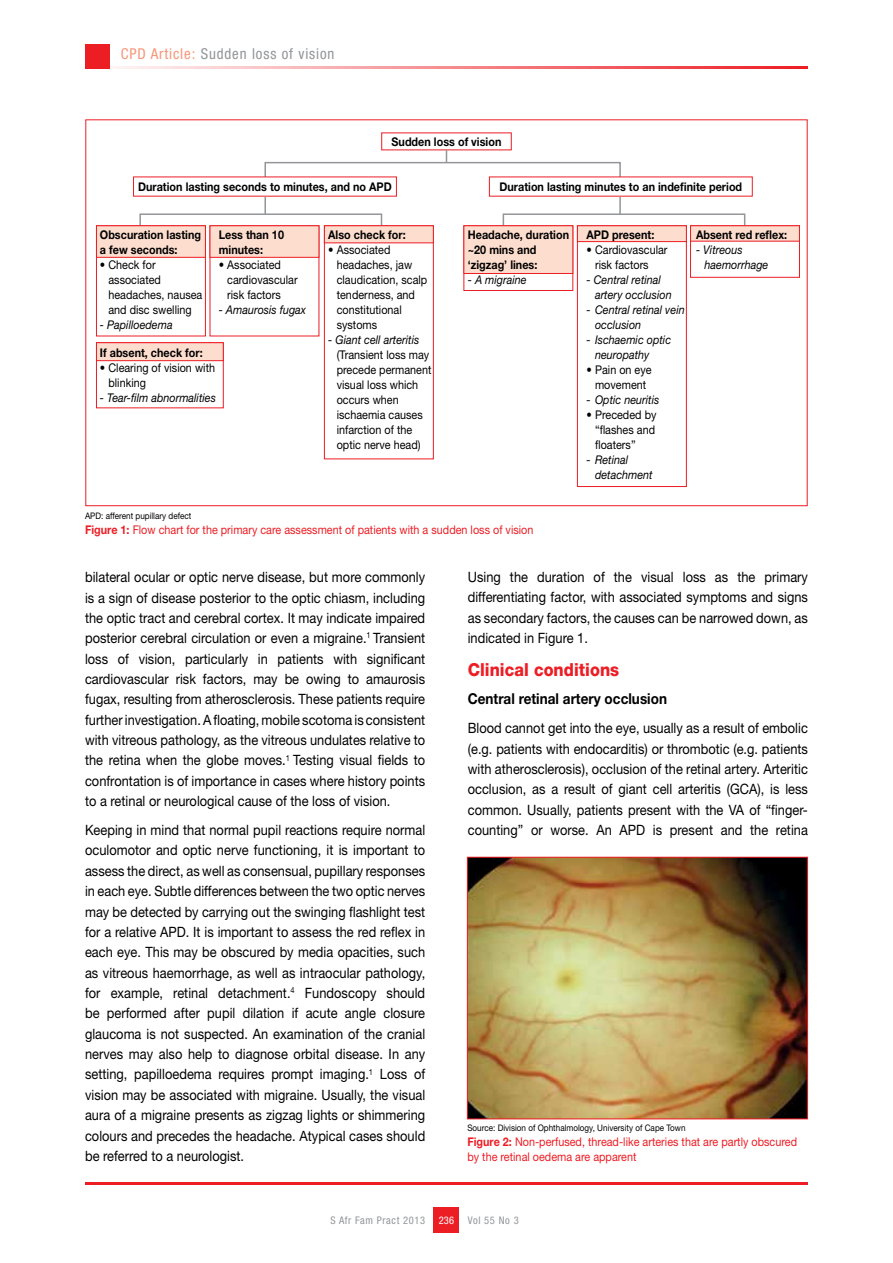
<style>
.page{position:relative;width:893px;height:1263px;background:#fff}
.page>*{position:absolute;margin:0;border:0;box-sizing:border-box;transform-origin:0 0}
.t1{font:800 18px "Helvetica Neue LT Std";color:#ed1d24;scale:.9 1}
.t2{font:condensed 15px "Helvetica Neue LT Std";letter-spacing:.06em;color:#939598}
.t3{font:700 15px "Helvetica Neue LT Std";color:#000;scale:.9 1}
.t4{font:14.25px/20.4px "Helvetica Neue LT Std";color:#000;text-align:justify;scale:.9 1}
.t5{font:12px/15px "Helvetica Neue LT Std";color:#000;scale:.9 1}
.t6{font:700 12px/15px "Helvetica Neue LT Std";color:#000;scale:.9 1}
.t7{font:italic 12px/15px "Helvetica Neue LT Std";color:#000;scale:.9 1}
.t8{font:12px/15px "Helvetica Neue LT Std";color:#ed1d24;scale:.9 1}
.t9{font:condensed 10.5px "Helvetica Neue LT Std";letter-spacing:.06em;color:#939598}
.t10{font:condensed 10.5px "Helvetica Neue LT Std";color:#fff}
.t11{font:9px "Helvetica Neue LT Std";color:#000;scale:.9 1}
.s1{color:#f79679}
.s2{font-weight:700}
</style>
<div class="page">
<hr style="left:85px;top:66px;width:723px;height:2px;background:#ed1d24">
<div style="left:85px;top:44px;width:24px;height:24px;background:#ed1d24"></div>
<div style="left:434px;top:1208px;width:25px;height:25px;background:#ed1d24"></div>
<hr style="left:85px;top:1182px;width:723px;height:2px;background:#ed1d24">
<div style="left:139px;top:213px;width:243px;height:14px;border:2px solid #939598"></div>
<div style="left:503px;top:213px;width:242px;height:14px;border:2px solid #939598"></div>
<div style="left:324px;top:225px;width:110px;height:234px;background:#fff;border:1px solid #ed1d24"></div>
<div style="left:463px;top:225px;width:110px;height:66px;background:#fff;border:1px solid #ed1d24"></div>
<div style="left:577px;top:225px;width:110px;height:262px;background:#fff;border:1px solid #ed1d24"></div>
<div style="left:690px;top:225px;width:110px;height:53px;background:#fff;border:1px solid #ed1d24"></div>
<div style="left:210px;top:225px;width:109px;height:33px;background:#fdddce;border:1px solid #ed1d24"></div>
<div style="left:324px;top:225px;width:110px;height:18px;background:#fdddce;border:1px solid #ed1d24"></div>
<div style="left:463px;top:225px;width:110px;height:49px;background:#fdddce;border:1px solid #ed1d24"></div>
<div style="left:577px;top:225px;width:110px;height:17px;background:#fdddce;border:1px solid #ed1d24"></div>
<div style="left:690px;top:225px;width:110px;height:17px;background:#fdddce;border:1px solid #ed1d24"></div>
<div style="left:96px;top:225px;width:110px;height:111px;background:#fff;border:1px solid #ed1d24"></div>
<div style="left:96px;top:342px;width:128px;height:66px;background:#fff;border:1px solid #ed1d24"></div>
<div style="left:96px;top:225px;width:110px;height:33px;background:#fdddce;border:1px solid #ed1d24"></div>
<div style="left:96px;top:342px;width:128px;height:19px;background:#fdddce;border:1px solid #ed1d24"></div>
<div style="left:264px;top:162px;width:357px;height:53px;border:2px solid #939598"></div>
<div style="left:134px;top:177px;width:262px;height:19px;background:#fff"></div>
<div style="left:489px;top:177px;width:263px;height:19px;background:#fff"></div>
<img style="left:469px;top:859px;width:337px;height:258px">
<div style="left:467px;top:857px;width:341px;height:262px;border:1px solid #ed1d24"></div>
<svg style="left:446px;top:150px;width:1px;height:12px"></svg>
<p class="t2" style="left:121px;top:45px;width:215px"><span class="s1">CPD Article:</span> Sudden loss of vision</p>
<p class="t6" style="left:392px;top:134px;width:124px">Sudden loss of vision</p>
<p class="t6" style="left:138px;top:179px;width:283px">Duration lasting seconds to minutes, and no APD</p>
<p class="t6" style="left:100px;top:227px;width:114px">Obscuration lasting a few seconds:</p>
<p class="t5" style="left:108px;top:257px;width:106px;text-indent:-8px">• Check for associated headaches, nausea and disc swelling</p>
<p class="t7" style="left:100px;top:317px;width:82px">- Papilloedema</p>
<p class="t6" style="left:100px;top:345px;width:116px">If absent, check for:</p>
<p class="t5" style="left:108px;top:360px;width:120px;text-indent:-8px">• Clearing of vision with blinking</p>
<p class="t7" style="left:100px;top:390px;width:130px">- Tear-film abnormalities</p>
<p class="t6" style="left:219px;top:227px;width:74px">Less than 10 minutes:</p>
<p class="t5" style="left:227px;top:257px;width:80px;text-indent:-8px">• Associated cardiovascular risk factors</p>
<p class="t7" style="left:219px;top:302px;width:99px">- Amaurosis fugax</p>
<p class="t6" style="left:328px;top:227px;width:88px">Also check for:</p>
<p class="t5" style="left:337px;top:242px;width:102px;text-indent:-8px">• Associated headaches, jaw claudication, scalp tenderness, and constitutional systoms</p>
<p class="t7" style="left:328px;top:332px;width:103px">- Giant cell arteritis</p>
<p class="t5" style="left:337px;top:347px;width:107px">(Transient loss may precede permanent visual loss which occurs when ischaemia causes infarction of the optic nerve head)</p>
<p class="t6" style="left:499px;top:179px;width:271px">Duration lasting minutes to an indefinite period</p>
<p class="t6" style="left:468px;top:227px;width:114px">Headache, duration ~20 mins and ‘zigzag’ lines:</p>
<p class="t7" style="left:468px;top:272px;width:67px">- A migraine</p>
<p class="t6" style="left:587px;top:227px;width:77px">APD present:</p>
<p class="t5" style="left:595px;top:242px;width:82px;text-indent:-8px">• Cardiovascular risk factors</p>
<p class="t7" style="left:595px;top:272px;width:87px;text-indent:-8px">- Central retinal artery occlusion</p>
<p class="t7" style="left:595px;top:302px;width:101px;text-indent:-8px">- Central retinal vein occlusion</p>
<p class="t7" style="left:595px;top:332px;width:86px;text-indent:-8px">- Ischaemic optic neuropathy</p>
<p class="t5" style="left:587px;top:362px;width:74px;text-align:center">• Pain on eye movement</p>
<p class="t7" style="left:587px;top:392px;width:82px">- Optic neuritis</p>
<p class="t5" style="left:595px;top:407px;width:70px;text-align:justify;text-indent:-8px">• Preceded by “flashes and floaters”</p>
<p class="t7" style="left:595px;top:452px;width:66px;text-indent:-8px">- Retinal detachment</p>
<p class="t6" style="left:696px;top:227px;width:103px">Absent red reflex:</p>
<p class="t7" style="left:704px;top:242px;width:72px;text-indent:-8px">- Vitreous haemorrhage</p>
<p class="t11" style="left:85px;top:511px;width:120px">APD: afferent pupillary defect</p>
<p class="t8" style="left:85px;top:522px;width:500px"><span class="s2">Figure 1:</span> Flow chart for the primary care assessment of patients with a sudden loss of vision</p>
<p class="t4" style="left:85px;top:567px;width:380px">bilateral ocular or optic nerve disease, but more commonly is a sign of disease posterior to the optic chiasm, including the optic tract and cerebral cortex. It may indicate impaired posterior cerebral circulation or even a migraine.<sup>1</sup> Transient loss of vision, particularly in patients with significant cardiovascular risk factors, may be owing to amaurosis fugax, resulting from atherosclerosis. These patients require further investigation. A floating, mobile scotoma is consistent with vitreous pathology, as the vitreous undulates relative to the retina when the globe moves.<sup>1</sup> Testing visual fields to confrontation is of importance in cases where history points to a retinal or neurological cause of the loss of vision.</p>
<p class="t4" style="left:85px;top:819px;width:380px">Keeping in mind that normal pupil reactions require normal oculomotor and optic nerve functioning, it is important to assess the direct, as well as consensual, pupillary responses in each eye. Subtle differences between the two optic nerves may be detected by carrying out the swinging flashlight test for a relative APD. It is important to assess the red reflex in each eye. This may be obscured by media opacities, such as vitreous haemorrhage, as well as intraocular pathology, for example, retinal detachment.<sup>4</sup> Fundoscopy should be performed after pupil dilation if acute angle closure glaucoma is not suspected. An examination of the cranial nerves may also help to diagnose orbital disease. In any setting, papilloedema requires prompt imaging.<sup>1</sup> Loss of vision may be associated with migraine. Usually, the visual aura of a migraine presents as zigzag lights or shimmering colours and precedes the headache. Atypical cases should be referred to a neurologist.</p>
<p class="t4" style="left:468px;top:567px;width:379px">Using the duration of the visual loss as the primary differentiating factor, with associated symptoms and signs as secondary factors, the causes can be narrowed down, as indicated in Figure 1.</p>
<p class="t1" style="left:468px;top:658px;width:170px">Clinical conditions</p>
<p class="t3" style="left:468px;top:690px;width:223px">Central retinal artery occlusion</p>
<p class="t4" style="left:468px;top:718px;width:380px">Blood cannot get into the eye, usually as a result of embolic (e.g. patients with endocarditis) or thrombotic (e.g. patients with atherosclerosis), occlusion of the retinal artery. Arteritic occlusion, as a result of giant cell arteritis (GCA), is less common. Usually, patients present with the VA of “finger&shy;counting” or worse. An APD is present and the retina</p>
<p class="t11" style="left:467px;top:1122px;width:244px">Source: Division of Ophthalmology, University of Cape Town</p>
<p class="t8" style="left:467px;top:1134px;width:368px"><span class="s2">Figure 2:</span> Non-perfused, thread-like arteries that are partly obscured by the retinal oedema are apparent</p>
<p class="t9" style="left:330px;top:1214px;width:96px">S Afr Fam Pract 2013</p>
<p class="t10" style="left:439px;top:1214px;width:17px">236</p>
<p class="t9" style="left:468px;top:1214px;width:52px">Vol 55 No 3</p>
</div>
